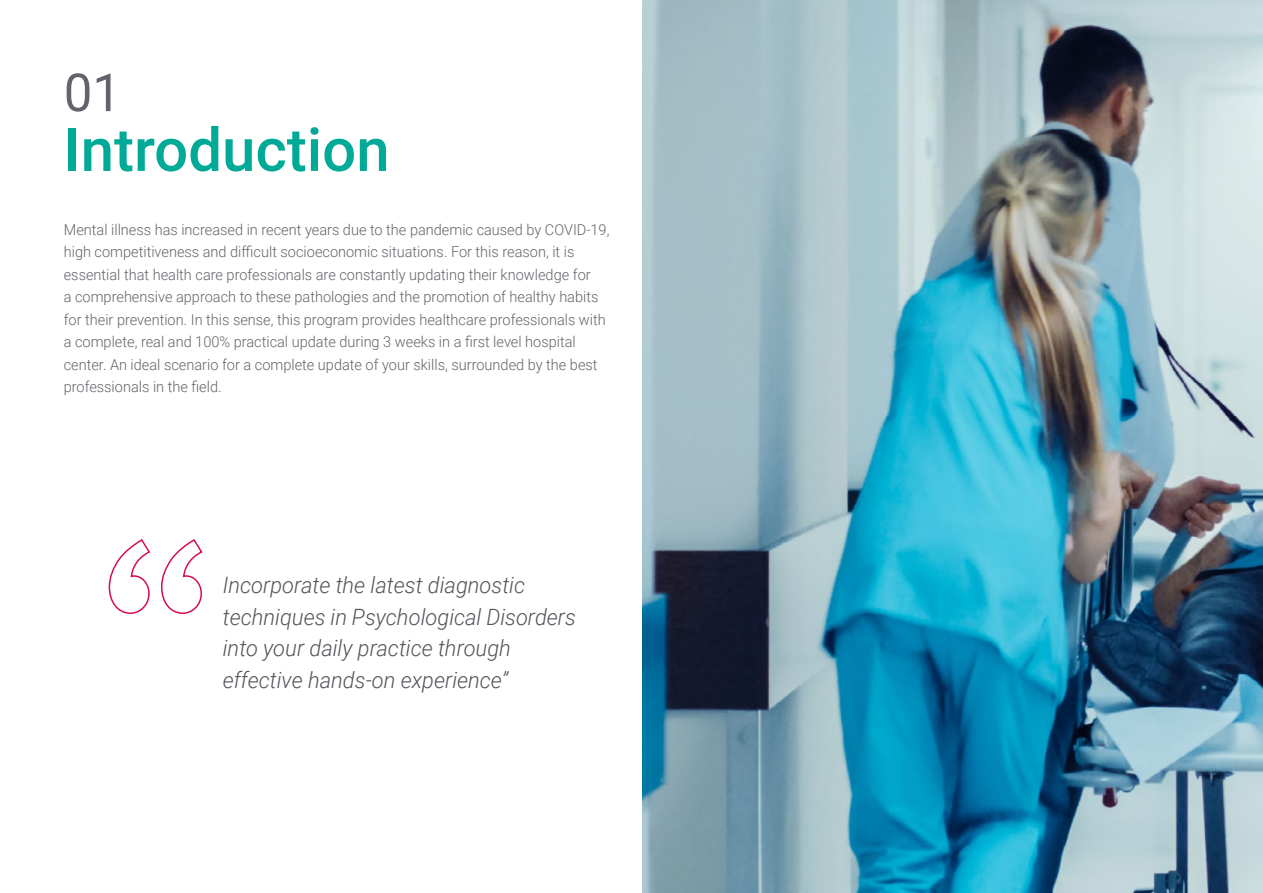
<style>
.page{position:relative;width:1263px;height:893px;background:#fff}
.page>*{position:absolute;margin:0;border:0;box-sizing:border-box;transform-origin:0 0}
.t1{font:500 60px "Roboto";color:#00aa97}
.t2{font:52.5px "Roboto";color:#61646a}
.t3{font:italic 300 22.5px/31.5px "Roboto";color:#52555b}
.t4{font:300 15px/22.5px "Roboto";color:#61646a}
</style>
<div class="page">
<svg style="left:108px;top:539px;width:95px;height:75px"></svg>
<img style="left:642px;top:0;width:621px;height:893px">
<h2 class="t2" style="left:64px;top:56px;width:59px">01</h2>
<h1 class="t1" style="left:64px;top:108px;width:327px">Introduction</h1>
<p class="t4" style="left:64px;top:217px;width:547px">Mental illness has increased in recent years due to the pandemic caused by COVID-19, high competitiveness and difficult socioeconomic situations. For this reason, it is essential that health care professionals are constantly updating their knowledge for<br>a comprehensive approach to these pathologies and the promotion of healthy habits for their prevention. In this sense, this program provides healthcare professionals with a complete, real and 100% practical update during 3 weeks in a first level hospital center. An ideal scenario for a complete update of your skills, surrounded by the best professionals in the field.</p>
<h3 class="t3" style="left:223px;top:569px;width:355px">Incorporate the latest diagnostic techniques in Psychological Disorders into your daily practice through effective hands-on experience”</h3>
</div>
